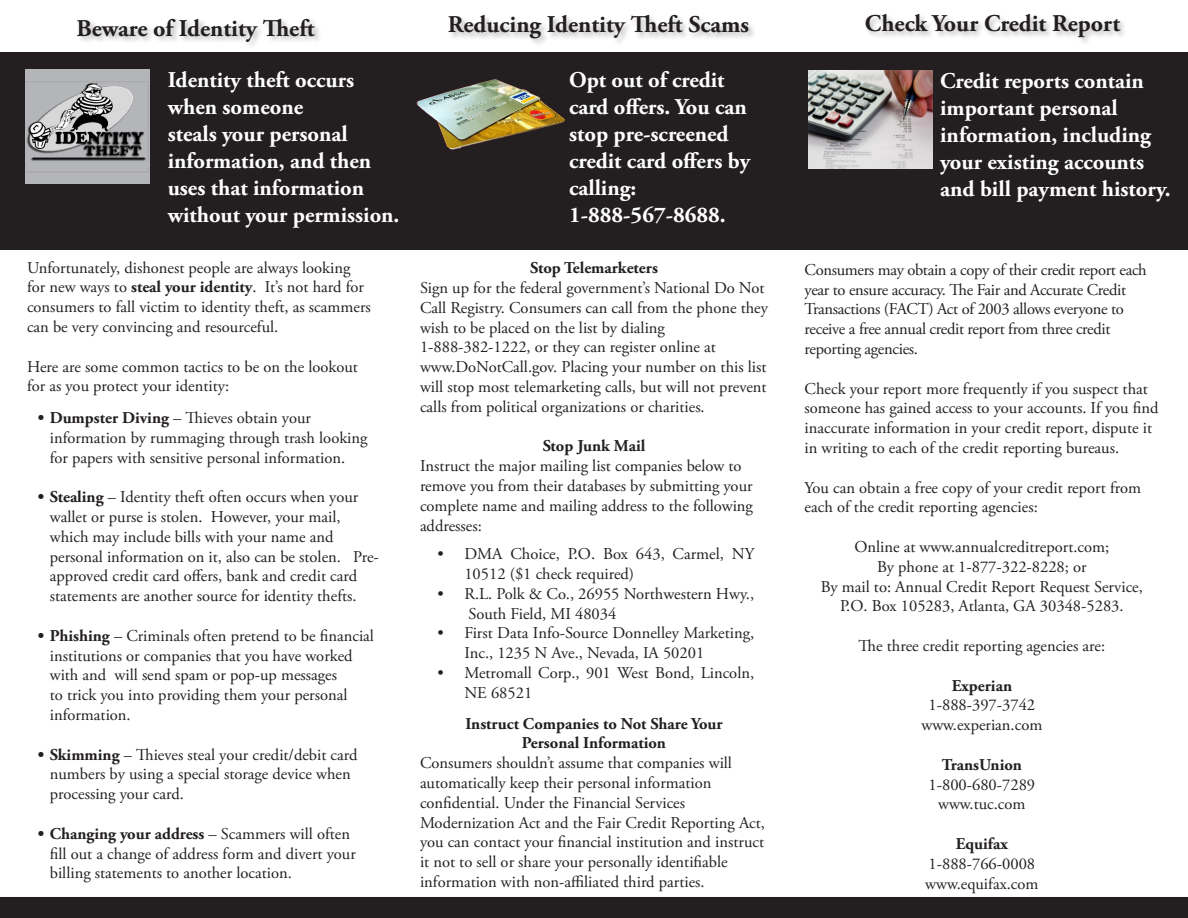
<style>
.page{position:relative;width:1188px;height:918px;background:#fff}
.page>*{position:absolute;margin:0;border:0;box-sizing:border-box;transform-origin:0 0}
.t1{font:700 24px "Adobe Garamond Pro";color:#231f20}
.t2{font:700 22.5px/27px "Adobe Garamond Pro";color:#fff}
.t3{font:16.5px/19.8px "Adobe Garamond Pro";color:#231f20}
.t4{font:16.5px/19.8px "Adobe Garamond Pro";letter-spacing:-.02em;color:#231f20}
.t5{font:700 16.5px/19.8px "Adobe Garamond Pro";color:#231f20;text-align:center}
.s1{font-weight:700}
</style>
<div class="page">
<div style="left:0;top:52px;width:1188px;height:198px;background:#231f20"></div>
<div style="left:865px;top:12px;width:263px;height:33px;background:#231f20;opacity:.3"></div>
<img style="left:809px;top:70px;width:124px;height:98px">
<div style="left:448px;top:13px;width:309px;height:33px;background:#231f20;opacity:.3"></div>
<div style="left:26px;top:69px;width:124px;height:114px;background:#b4b5b8"></div>
<img style="left:26px;top:81px;width:124px;height:91px">
<div style="left:76px;top:17px;width:247px;height:32px;background:#231f20;opacity:.3"></div>
<img style="left:416px;top:79px;width:149px;height:71px">
<div style="left:0;top:896px;width:1188px;height:22px;background:#231f20"></div>
<p class="t1" style="left:77px;top:14px;width:240px">Beware of Identity Theft</p>
<p class="t2" style="left:168px;top:66px;width:233px">Identity theft occurs when someone<br>steals your personal information, and then uses that information without your permission.</p>
<p class="t3" style="left:27px;top:258px;width:345px">Unfortunately, dishonest people are always looking for new ways to <span class="s1">steal your identity</span>. It’s not hard for consumers to fall victim to identity theft, as scammers can be very convincing and resourceful.</p>
<p class="t3" style="left:27px;top:357px;width:332px">Here are some common tactics to be on the lookout for as you protect your identity:</p>
<p class="t3" style="left:50px;top:408px;width:319px;text-indent:-12px"><span class="s1">• Dumpster Diving</span> – Thieves obtain your information by rummaging through trash looking for papers with sensitive personal information.</p>
<p class="t3" style="left:50px;top:488px;width:331px;text-indent:-12px"><span class="s1">• Stealing</span> – Identity theft often occurs when your wallet or purse is stolen. However, your mail, which may include bills with your name and personal information on it, also can be stolen. Pre&shy;approved credit card offers, bank and credit card statements are another source for identity thefts.</p>
<p class="t3" style="left:50px;top:626px;width:326px;text-indent:-12px"><span class="s1">• Phishing</span> – Criminals often pretend to be financial institutions or companies that you have worked with and will send spam or pop-up messages<br>to trick you into providing them your personal information.</p>
<p class="t3" style="left:50px;top:745px;width:309px;text-indent:-12px"><span class="s1">• Skimming</span> – Thieves steal your credit/debit card numbers by using a special storage device when processing your card.</p>
<p class="t3" style="left:50px;top:824px;width:308px;text-indent:-12px"><span class="s1">• Changing your address</span> – Scammers will often fill out a change of address form and divert your billing statements to another location.</p>
<p class="t1" style="left:448px;top:11px;width:303px">Reducing Identity Theft Scams</p>
<p class="t2" style="left:569px;top:66px;width:183px">Opt out of credit card offers. You can stop pre-screened credit card offers by calling:<br>1-888-567-8688.</p>
<p class="t5" style="left:530px;top:258px;width:129px">Stop Telemarketers</p>
<p class="t3" style="left:420px;top:279px;width:350px">Sign up for the federal government’s National Do Not Call Registry. Consumers can call from the phone they wish to be placed on the list by dialing 1-888-382-1222, or they can register online at www.DoNotCall.gov. Placing your number on this list will stop most telemarketing calls, but will not prevent calls from political organizations or charities.</p>
<p class="t5" style="left:543px;top:437px;width:104px">Stop Junk Mail</p>
<p class="t3" style="left:420px;top:457px;width:334px">Instruct the major mailing list companies below to remove you from their databases by submitting your complete name and mailing address to the following addresses:</p>
<p class="t3" style="left:464px;top:545px;width:291px;text-indent:-27px">• DMA Choice, P.O. Box 643, Carmel, NY<br>10512 ($1 check required)</p>
<p class="t3" style="left:469px;top:584px;width:287px;text-indent:-31px">• R.L. Polk &amp; Co., 26955 Northwestern Hwy.,<br>South Field, MI 48034</p>
<p class="t3" style="left:464px;top:624px;width:291px;text-indent:-27px">• First Data Info-Source Donnelley Marketing,<br>Inc., 1235 N Ave., Nevada, IA 50201</p>
<p class="t3" style="left:464px;top:663px;width:291px;text-indent:-27px">• Metromall Corp., 901 West Bond, Lincoln,<br>NE 68521</p>
<p class="t5" style="left:465px;top:714px;width:259px">Instruct Companies to Not Share Your<br>Personal Information</p>
<p class="t3" style="left:420px;top:754px;width:346px">Consumers shouldn’t assume that companies will automatically keep their personal information confidential. Under the Financial Services Modernization Act and the Fair Credit Reporting Act, you can contact your financial institution and instruct it not to sell or share your personally identifiable information with non-affiliated third parties.</p>
<p class="t1" style="left:865px;top:10px;width:257px">Check Your Credit Report</p>
<p class="t2" style="left:940px;top:67px;width:232px">Credit reports contain important personal information, including your existing accounts and bill payment history.</p>
<p class="t4" style="left:805px;top:260px;width:344px">Consumers may obtain a copy of their credit report each year to ensure accuracy. The Fair and Accurate Credit Transactions (FACT) Act of 2003 allows everyone to receive a free annual credit report from three credit reporting agencies.</p>
<p class="t3" style="left:805px;top:379px;width:355px">Check your report more frequently if you suspect that someone has gained access to your accounts. If you find inaccurate information in your credit report, dispute it in writing to each of the credit reporting bureaus.</p>
<p class="t3" style="left:805px;top:478px;width:338px">You can obtain a free copy of your credit report from each of the credit reporting agencies:</p>
<p class="t3" style="left:854px;top:537px;width:256px">Online at www.annualcreditreport.com;</p>
<p class="t3" style="left:877px;top:557px;width:211px">By phone at 1-877-322-8228; or</p>
<p class="t3" style="left:821px;top:577px;width:324px">By mail to: Annual Credit Report Request Service,</p>
<p class="t3" style="left:840px;top:597px;width:285px">P.O. Box 105283, Atlanta, GA 30348-5283.</p>
<p class="t3" style="left:859px;top:636px;width:248px">The three credit reporting agencies are:</p>
<p class="t5" style="left:952px;top:676px;width:62px">Experian</p>
<p class="t3" style="left:929px;top:696px;width:108px">1-888-397-3742</p>
<p class="t3" style="left:921px;top:716px;width:122px">www.experian.com</p>
<p class="t5" style="left:942px;top:755px;width:82px">TransUnion</p>
<p class="t3" style="left:929px;top:775px;width:108px">1-800-680-7289</p>
<p class="t3" style="left:938px;top:795px;width:89px">www.tuc.com</p>
<p class="t5" style="left:956px;top:834px;width:54px">Equifax</p>
<p class="t3" style="left:929px;top:854px;width:108px">1-888-766-0008</p>
<p class="t3" style="left:925px;top:874px;width:115px">www.equifax.com</p>
</div>
